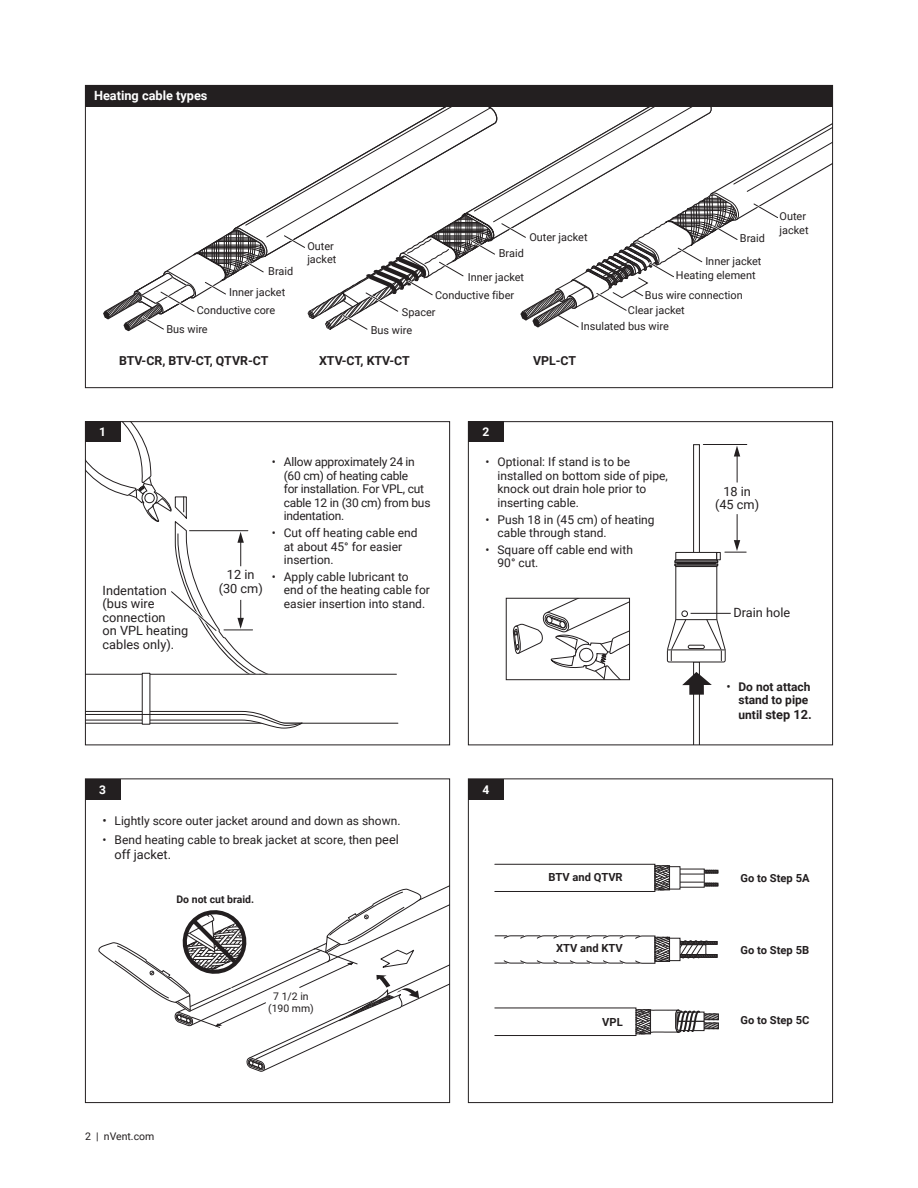
<style>
.page{position:relative;width:918px;height:1188px;background:#fff}
.page>*{position:absolute;margin:0;border:0;box-sizing:border-box;transform-origin:0 0}
.t1{font:12.75px/13.5px "Roboto";color:#231f20}
.t2{font:700 12.75px "Roboto";color:#fff}
.t3{font:700 12.75px "Roboto";color:#231f20}
.t4{font:700 12.3px "Roboto";color:#231f20}
.t5{font:12px/13.5px "Roboto";color:#231f20}
.t6{font:12px/13.5px "Roboto";letter-spacing:-.02em;color:#231f20}
.t7{font:700 12px/13.5px "Roboto";color:#231f20;text-align:right}
.t8{font:700 12px "Roboto";color:#fff}
.t9{font:700 11.1px "Roboto";color:#231f20}
.t10{font:10.95px/13px "Roboto";color:#231f20}
.t11{font:10.5px/11.1px "Roboto";color:#231f20;text-align:center}
.t12{font:700 10.5px "Roboto";color:#231f20}
.s1{font-size:12.75px}
.s2{font-weight:400;font-size:12.75px}
.s3{font-size:12px}
</style>
<div class="page">
<svg style="left:98px;top:886px;width:350px;height:186px"></svg>
<div style="left:85px;top:778px;width:365px;height:325px;border:1px solid #231f20"></div>
<svg style="left:680px;top:941px;width:38px;height:17px"></svg>
<svg style="left:495px;top:935px;width:175px;height:29px"></svg>
<div style="left:655px;top:937px;width:15px;height:25px;border:1px solid #231f20"></div>
<div style="left:494px;top:864px;width:161px;height:28px;border:1px solid #231f20"></div>
<svg style="left:680px;top:869px;width:38px;height:19px"></svg>
<svg style="left:657px;top:867px;width:11px;height:21px"></svg>
<div style="left:655px;top:865px;width:15px;height:25px;border:1px solid #231f20"></div>
<div style="left:494px;top:1008px;width:142px;height:28px;border:1px solid #231f20"></div>
<svg style="left:636px;top:1009px;width:83px;height:27px"></svg>
<div style="left:468px;top:778px;width:365px;height:325px;border:1px solid #231f20"></div>
<div style="left:85px;top:779px;width:35px;height:21px;background:#231f20"></div>
<div style="left:468px;top:779px;width:36px;height:21px;background:#231f20"></div>
<hr style="left:260px;top:674px;width:136px;height:1px;background:#231f20">
<hr style="left:85px;top:723px;width:313px;height:1px;background:#231f20">
<svg style="left:87px;top:423px;width:245px;height:306px"></svg>
<div style="left:85px;top:421px;width:365px;height:324px;border:1px solid #231f20"></div>
<div style="left:85px;top:422px;width:35px;height:20px;background:#231f20"></div>
<div style="left:693px;top:444px;width:7px;height:113px;border:1px solid #231f20"></div>
<hr style="left:703px;top:444px;width:44px;height:1px;background:#231f20">
<svg style="left:734px;top:446px;width:6px;height:36px"></svg>
<svg style="left:513px;top:600px;width:115px;height:78px"></svg>
<div style="left:506px;top:598px;width:124px;height:82px;border:1px solid #231f20"></div>
<svg style="left:667px;top:514px;width:79px;height:229px"></svg>
<hr style="left:691px;top:613px;width:40px;height:1px;background:#231f20">
<div style="left:468px;top:421px;width:365px;height:324px;border:1px solid #231f20"></div>
<div style="left:468px;top:422px;width:36px;height:20px;background:#231f20"></div>
<div style="left:725px;top:680px;width:98px;height:41px;background:#fff"></div>
<svg style="left:103px;top:106px;width:728px;height:226px"></svg>
<div style="left:85px;top:85px;width:748px;height:21px;background:#231f20"></div>
<p class="t2" style="left:94px;top:90px;width:115px">Heating cable types</p>
<p class="t10" style="left:268px;top:266px;width:26px">Braid</p>
<p class="t10" style="left:307px;top:240px;width:31px">Outer jacket</p>
<p class="t10" style="left:529px;top:232px;width:60px">Outer jacket</p>
<p class="t10" style="left:499px;top:248px;width:26px">Braid</p>
<p class="t10" style="left:468px;top:271px;width:58px">Inner jacket</p>
<p class="t10" style="left:740px;top:232px;width:26px">Braid</p>
<p class="t10" style="left:705px;top:255px;width:58px">Inner jacket</p>
<p class="t10" style="left:676px;top:270px;width:81px">Heating element</p>
<p class="t10" style="left:780px;top:211px;width:31px">Outer jacket</p>
<p class="t10" style="left:229px;top:287px;width:58px">Inner jacket</p>
<p class="t10" style="left:435px;top:290px;width:81px">Conductive fiber</p>
<p class="t10" style="left:645px;top:289px;width:99px">Bus wire connection</p>
<p class="t10" style="left:197px;top:304px;width:80px">Conductive core</p>
<p class="t10" style="left:402px;top:306px;width:35px">Spacer</p>
<p class="t10" style="left:628px;top:304px;width:58px">Clear jacket</p>
<p class="t10" style="left:166px;top:323px;width:43px">Bus wire</p>
<p class="t10" style="left:371px;top:325px;width:43px">Bus wire</p>
<p class="t10" style="left:581px;top:320px;width:90px">Insulated bus wire</p>
<p class="t4" style="left:119px;top:356px;width:151px">BTV-CR, BTV-CT, QTVR-CT</p>
<p class="t4" style="left:319px;top:356px;width:92px">XTV-CT, KTV-CT</p>
<p class="t4" style="left:533px;top:356px;width:45px">VPL-CT</p>
<p class="t8" style="left:99px;top:427px;width:8px">1</p>
<p class="t8" style="left:483px;top:427px;width:8px">2</p>
<p class="t1" style="left:227px;top:569px;width:29px">12 in</p>
<p class="t1" style="left:103px;top:584px;width:66px">Indentation</p>
<p class="t1" style="left:219px;top:583px;width:46px">(30 cm)</p>
<p class="t1" style="left:103px;top:598px;width:87px">(bus wire connection<br>on VPL heating cables only).</p>
<p class="t6" style="left:284px;top:455px;width:148px;text-indent:-12px">• Allow approximately 24 in (60 cm) of heating cable<br>for installation. For VPL, cut cable 12 in (30 cm) from bus indentation.</p>
<p class="t5" style="left:284px;top:527px;width:135px;text-indent:-12px">• Cut off heating cable end at about 45° for easier insertion.</p>
<p class="t5" style="left:284px;top:571px;width:148px;text-indent:-12px">• Apply cable lubricant to end of the heating cable for easier insertion into stand.</p>
<p class="t5" style="left:498px;top:456px;width:172px;text-indent:-12px">• Optional: If stand is to be installed on bottom side of pipe, knock out drain hole prior to inserting cable.</p>
<p class="t5" style="left:498px;top:512px;width:159px;text-indent:-12px">• Push 18 in (45 cm) of heating cable through stand.</p>
<p class="t5" style="left:498px;top:544px;width:137px;text-indent:-12px">• Square off cable end with<br>90° cut.</p>
<p class="t8" style="left:99px;top:784px;width:8px">3</p>
<p class="t8" style="left:483px;top:784px;width:8px">4</p>
<p class="t5" style="left:103px;top:815px;width:299px"><span class="s1">•</span> Lightly score outer jacket around and down as shown.</p>
<p class="t5" style="left:103px;top:833px;width:298px">• Bend heating cable to break jacket at score, then <span class="s1">peel</span></p>
<p class="t1" style="left:115px;top:849px;width:58px">off jacket.</p>
<p class="t12" style="left:177px;top:895px;width:79px">Do not cut braid.</p>
<p class="t11" style="left:268px;top:992px;width:47px">7 1/2 in (190 mm)</p>
<p class="t11" style="left:85px;top:1131px;width:71px">2 | nVent.com</p>
<p class="t9" style="left:548px;top:872px;width:76px">BTV and QTVR</p>
<p class="t9" style="left:556px;top:944px;width:68px">XTV and KTV</p>
<p class="t9" style="left:602px;top:1017px;width:22px">VPL</p>
<p class="t1" style="left:715px;top:485px;width:46px;text-align:center">18 in (45 cm)</p>
<p class="t1" style="left:733px;top:607px;width:58px">Drain hole</p>
<p class="t7" style="left:727px;top:680px;width:86px"><span class="s2">•</span> Do not attach stand to pipe</p>
<p class="t3" style="left:739px;top:709px;width:75px"><span class="s3">until</span> step 12.</p>
<p class="t9" style="left:740px;top:873px;width:71px">Go to Step 5A</p>
<p class="t9" style="left:740px;top:945px;width:70px">Go to Step 5B</p>
<p class="t9" style="left:740px;top:1015px;width:70px">Go to Step 5C</p>
</div>
